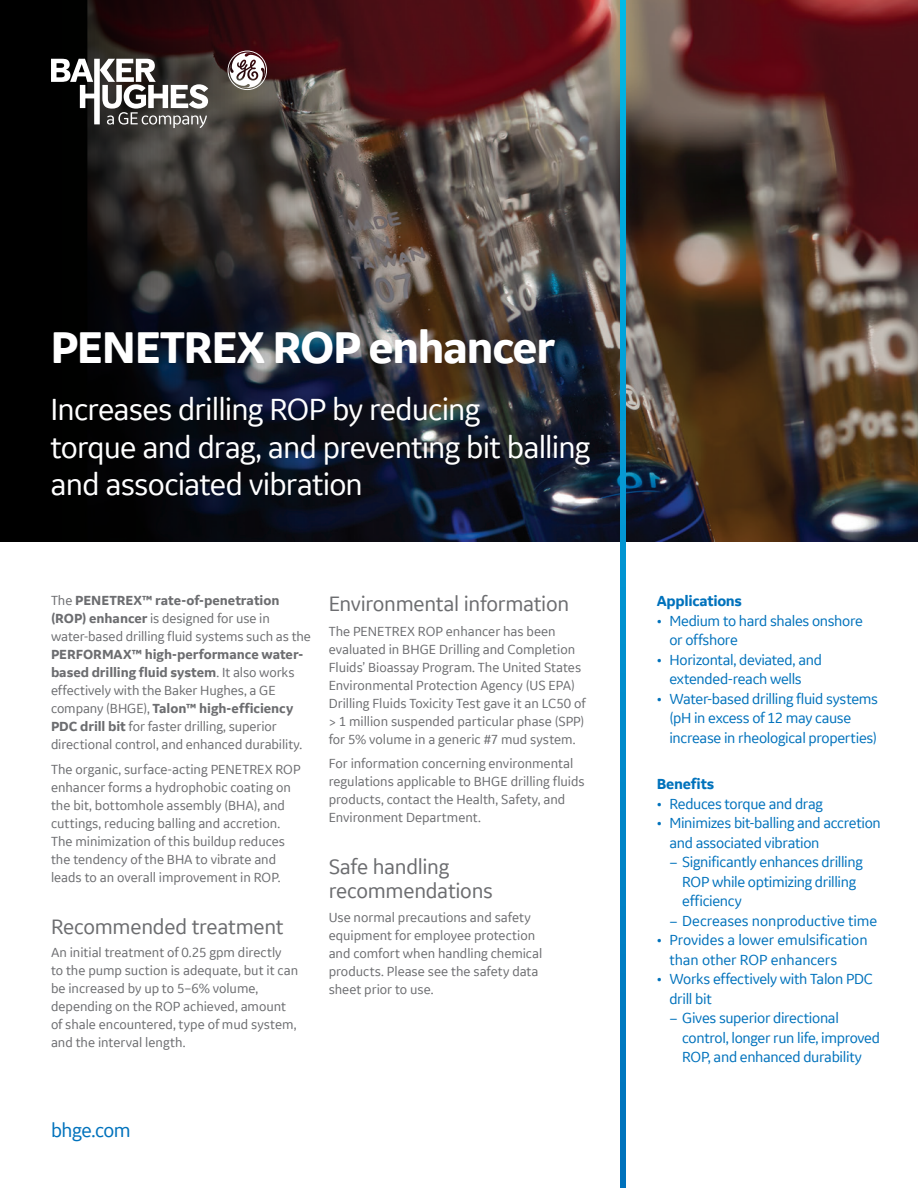
<style>
.page{position:relative;width:918px;height:1188px;background:#fff}
.page>*{position:absolute;margin:0;border:0;box-sizing:border-box;transform-origin:0 0}
._32pt_31-headline{font:700 48px "GE Inspira Sans";letter-spacing:-.035em;color:#fff}
._22pt_25-subhead{font:33px/37.5px "GE Inspira Sans";letter-spacing:-.025em;color:#fff}
._15pt_16-body_subhea{font:22.5px/24px "GE Inspira Sans";letter-spacing:-.015em;color:#6c6d70}
._9_5pt_12-body_text{font:22.5px "GE Inspira Sans";letter-spacing:-.015em;color:#6c6d70}
._18pt_22_cover_URL{font:21px "GE Inspira Sans";letter-spacing:-.025em;color:#0072bc}
.t1{font:15.75px/19.5px "GE Inspira Sans";letter-spacing:-.02em;color:#0072bc}
._10_5pt_13-callout_s{font:700 15.75px "GE Inspira Sans";letter-spacing:-.015em;color:#0072bc}
._9_5pt_12-body_text-2{font:14.25px/18px "GE Inspira Sans";color:#6c6d70}
.s1{font-weight:700}
</style>
<div class="page">
<img style="left:0;top:0;width:918px;height:542px">
<svg style="left:620px;top:0;width:6px;height:1188px;background:#0093d0"></svg>
<svg style="left:51px;top:51px;width:216px;height:77px"></svg>
<p class="_32pt_31-headline" style="left:51px;top:318px;width:506px">PENETREX ROP enhancer</p>
<p class="_22pt_25-subhead" style="left:51px;top:390px;width:541px">Increases drilling ROP by reducing<br>torque and drag, and preventing bit balling and associated vibration</p>
<p class="_9_5pt_12-body_text-2" style="left:51px;top:591px;width:262px">The <span class="s1">PENETREX™ rate-of-penetration (ROP) enhancer</span> is designed for use in water-based drilling fluid systems such as the <span class="s1">PERFORMAX™ high-performance water&shy;based drilling fluid system</span>. It also works effectively with the Baker Hughes, a GE company (BHGE), <span class="s1">Talon™ high-efficiency PDC drill bit</span> for faster drilling, superior directional control, and enhanced durability.</p>
<p class="_9_5pt_12-body_text-2" style="left:51px;top:760px;width:251px">The organic, surface-acting PENETREX ROP enhancer forms a hydrophobic coating on the bit, bottomhole assembly (BHA), and cuttings, reducing balling and accretion.<br>The minimization of this buildup reduces the tendency of the BHA to vibrate and leads to an overall improvement in ROP.</p>
<p class="_15pt_16-body_subhea" style="left:51px;top:914px;width:234px">Recommended treatment</p>
<p class="_9_5pt_12-body_text-2" style="left:51px;top:943px;width:249px">An initial treatment of 0.25 gpm directly<br>to the pump suction is adequate, but it can be increased by up to 5–6% volume, depending on the ROP achieved, amount of shale encountered, type of mud system, and the interval length.</p>
<p class="_9_5pt_12-body_text" style="left:329px;top:590px;width:242px">Environmental information</p>
<p class="_9_5pt_12-body_text-2" style="left:329px;top:622px;width:258px">The PENETREX ROP enhancer has been evaluated in BHGE Drilling and Completion Fluids’ Bioassay Program. The United States Environmental Protection Agency (US EPA)<br>Drilling Fluids Toxicity Test gave it an LC50 of &gt; 1 million suspended particular phase (SPP) for 5% volume in a generic #7 mud system.</p>
<p class="_9_5pt_12-body_text-2" style="left:329px;top:754px;width:257px">For information concerning environmental regulations applicable to BHGE drilling fluids products, contact the Health, Safety, and Environment Department.</p>
<p class="_15pt_16-body_subhea" style="left:329px;top:855px;width:166px">Safe handling recommendations</p>
<p class="_9_5pt_12-body_text-2" style="left:329px;top:908px;width:215px">Use normal precautions and safety equipment for employee protection and comfort when handling chemical products. Please see the safety data sheet prior to use.</p>
<p class="_18pt_22_cover_URL" style="left:51px;top:1117px;width:81px">bhge.com</p>
<p class="_10_5pt_13-callout_s" style="left:657px;top:592px;width:87px">Applications</p>
<p class="t1" style="left:669px;top:610px;width:195px;text-indent:-13px">• Medium to hard shales onshore or offshore</p>
<p class="t1" style="left:657px;top:649px;width:167px;text-align:center">• Horizontal, deviated, and extended-reach wells</p>
<p class="t1" style="left:669px;top:688px;width:210px;text-indent:-13px">• Water-based drilling fluid systems (pH in excess of 12 may cause increase in rheological properties)</p>
<p class="_10_5pt_13-callout_s" style="left:657px;top:775px;width:59px">Benefits</p>
<p class="t1" style="left:657px;top:793px;width:168px">• Reduces torque and drag</p>
<p class="t1" style="left:669px;top:813px;width:213px;text-indent:-13px">• Minimizes bit-balling and accretion and associated vibration</p>
<p class="t1" style="left:682px;top:852px;width:182px;text-indent:-13px">− Significantly enhances drilling<br>ROP while optimizing drilling efficiency</p>
<p class="t1" style="left:669px;top:910px;width:209px">− Decreases nonproductive time</p>
<p class="t1" style="left:669px;top:930px;width:200px;text-indent:-13px">• Provides a lower emulsification than other ROP enhancers</p>
<p class="t1" style="left:669px;top:969px;width:205px;text-indent:-13px">• Works effectively with Talon PDC drill bit</p>
<p class="t1" style="left:682px;top:1008px;width:199px;text-indent:-13px">− Gives superior directional control, longer run life, improved<br>ROP, and enhanced durability</p>
</div>
